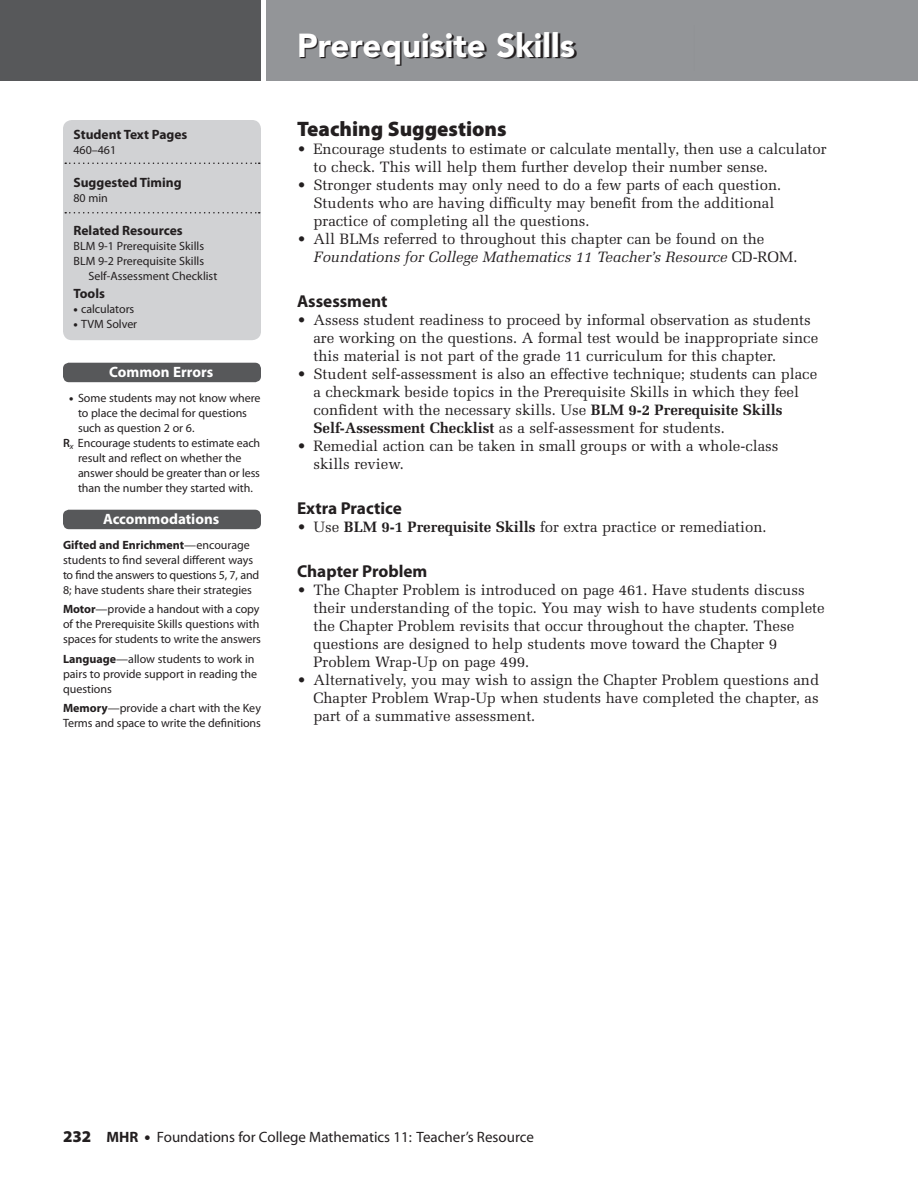
<style>
.page{position:relative;width:918px;height:1188px;background:#fff}
.page>*{position:absolute;margin:0;border:0;box-sizing:border-box;transform-origin:0 0}
.t1{font:900 33px "Avenir";color:#fff}
.t2{font:900 21px "Myriad Pro";color:#231f20}
.t3{font:700 17.25px "Myriad Pro";color:#231f20}
.t4{font:15px/18px "Melior";letter-spacing:-.005em;color:#231f20}
.t5{font:15px "Myriad";color:#231f20}
.t6{font:700 15px "Myriad Pro";color:#fff}
.t7{font:700 13.5px "Myriad Pro";color:#231f20}
.t8{font:12px/15px "Myriad Pro";letter-spacing:-.005em;color:#231f20}
.s1{font-weight:900}
.s2{font-weight:600}
.s3{font-weight:700}
.s4{font-style:italic}
.s5{font-family:"Myriad Pro";font-weight:900;font-size:16.5px}
</style>
<div class="page">
<div style="left:63px;top:120px;width:198px;height:220px;background:#d1d2d4;border-radius:9px"></div>
<svg style="left:65px;top:163px;width:195px;height:1px"></svg>
<svg style="left:65px;top:212px;width:195px;height:2px"></svg>
<div style="left:63px;top:363px;width:198px;height:19px;background:#57585a;border-radius:6px"></div>
<div style="left:63px;top:510px;width:198px;height:19px;background:#57585a;border-radius:6px"></div>
<div style="left:0;top:0;width:918px;height:81px;background:#939598"></div>
<img style="left:300px;top:33px;width:277px;height:33px">
<div style="left:0;top:0;width:262px;height:81px;background:#57585a"></div>
<div style="left:261px;top:0;width:5px;height:81px;background:#fff"></div>
<p class="t7" style="left:74px;top:126px;width:115px">Student Text Pages</p>
<p class="t8" style="left:74px;top:142px;width:44px">460–461</p>
<p class="t7" style="left:74px;top:174px;width:110px">Suggested Timing</p>
<p class="t8" style="left:74px;top:190px;width:36px">80 min</p>
<p class="t7" style="left:74px;top:222px;width:111px">Related Resources</p>
<p class="t8" style="left:74px;top:238px;width:132px">BLM 9-1 Prerequisite Skills</p>
<p class="t8" style="left:74px;top:253px;width:132px">BLM 9-2 Prerequisite Skills</p>
<p class="t8" style="left:88px;top:268px;width:130px">Self-Assessment Checklist</p>
<p class="t7" style="left:74px;top:285px;width:33px">Tools</p>
<p class="t8" style="left:74px;top:301px;width:62px"><span class="s1">•</span> calculators</p>
<p class="t8" style="left:74px;top:316px;width:65px"><span class="s1">•</span> TVM Solver</p>
<p class="t6" style="left:109px;top:362px;width:106px">Common Errors</p>
<p class="t8" style="left:69px;top:390px;width:193px"><span class="s1">•</span> Some students may not know where</p>
<p class="t8" style="left:78px;top:405px;width:171px">to place the decimal for questions</p>
<p class="t8" style="left:78px;top:420px;width:118px">such as question 2 or 6.</p>
<p class="t8" style="left:63px;top:435px;width:199px"><span class="s2">R</span><sub>x</sub> Encourage students to estimate each</p>
<p class="t8" style="left:78px;top:450px;width:165px">result and reflect on whether the</p>
<p class="t8" style="left:78px;top:465px;width:184px">answer should be greater than or less</p>
<p class="t8" style="left:78px;top:480px;width:177px">than the number they started with.</p>
<p class="t6" style="left:103px;top:509px;width:118px">Accommodations</p>
<p class="t8" style="left:63px;top:537px;width:198px"><span class="s3">Gifted and Enrichment</span>—encourage students to find several different ways to find the answers to questions 5, 7, and 8; have students share their strategies</p>
<p class="t8" style="left:63px;top:601px;width:200px"><span class="s3">Motor</span>—provide a handout with a copy of the Prerequisite Skills questions with spaces for students to write the answers</p>
<p class="t8" style="left:63px;top:651px;width:196px"><span class="s3">Language</span>—allow students to work in pairs to provide support in reading the questions</p>
<p class="t8" style="left:63px;top:700px;width:199px"><span class="s3">Memory</span>—provide a chart with the Key<br>Terms and space to write the definitions</p>
<h1 class="t1" style="left:297px;top:25px;width:279px">Prerequisite Skills</h1>
<h2 class="t2" style="left:297px;top:115px;width:211px">Teaching Suggestions</h2>
<p class="t4" style="left:314px;top:139px;width:515px;text-indent:-16px">• Encourage students to estimate or calculate mentally, then use a calculator to check. This will help them further develop their number sense.</p>
<p class="t4" style="left:314px;top:175px;width:469px;text-indent:-16px">• Stronger students may only need to do a few parts of each question.<br>Students who are having difficulty may benefit from the additional practice of completing all the questions.</p>
<p class="t4" style="left:314px;top:229px;width:486px;text-indent:-16px">• All BLMs referred to throughout this chapter can be found on the<br><span class="s4">Foundations for College Mathematics 11 Teacher’s Resource</span> CD-ROM.</p>
<p class="t3" style="left:297px;top:290px;width:92px">Assessment</p>
<p class="t4" style="left:314px;top:310px;width:506px;text-indent:-16px">• Assess student readiness to proceed by informal observation as students are working on the questions. A formal test would be inappropriate since this material is not part of the grade 11 curriculum for this chapter.</p>
<p class="t4" style="left:314px;top:364px;width:505px;text-indent:-16px">• Student self-assessment is also an effective technique; students can place a checkmark beside topics in the Prerequisite Skills in which they feel confident with the necessary skills. Use <span class="s3">BLM 9-2 Prerequisite Skills Self-Assessment Checklist</span> as a self-assessment for students.</p>
<p class="t4" style="left:314px;top:436px;width:466px;text-indent:-16px">• Remedial action can be taken in small groups or with a whole-class skills review.</p>
<p class="t3" style="left:297px;top:497px;width:106px">Extra Practice</p>
<p class="t4" style="left:297px;top:517px;width:471px">• Use <span class="s3">BLM 9-1 Prerequisite Skills</span> for extra practice or remediation.</p>
<p class="t3" style="left:297px;top:560px;width:132px">Chapter Problem</p>
<p class="t4" style="left:314px;top:580px;width:513px;text-indent:-16px">• The Chapter Problem is introduced on page 461. Have students discuss their understanding of the topic. You may wish to have students complete the Chapter Problem revisits that occur throughout the chapter. These questions are designed to help students move toward the Chapter 9<br>Problem Wrap-Up on page 499.</p>
<p class="t4" style="left:314px;top:670px;width:507px;text-align:justify;text-indent:-16px">• Alternatively, you may wish to assign the Chapter Problem questions and Chapter Problem Wrap-Up when students have completed the chapter, as part of a summative assessment.</p>
<p class="t5" style="left:63px;top:1129px;width:472px"><span class="s5">232</span> <span class="s3">MHR</span> <span class="s5">•</span> Foundations for College Mathematics 11: Teacher’s Resource</p>
</div>
